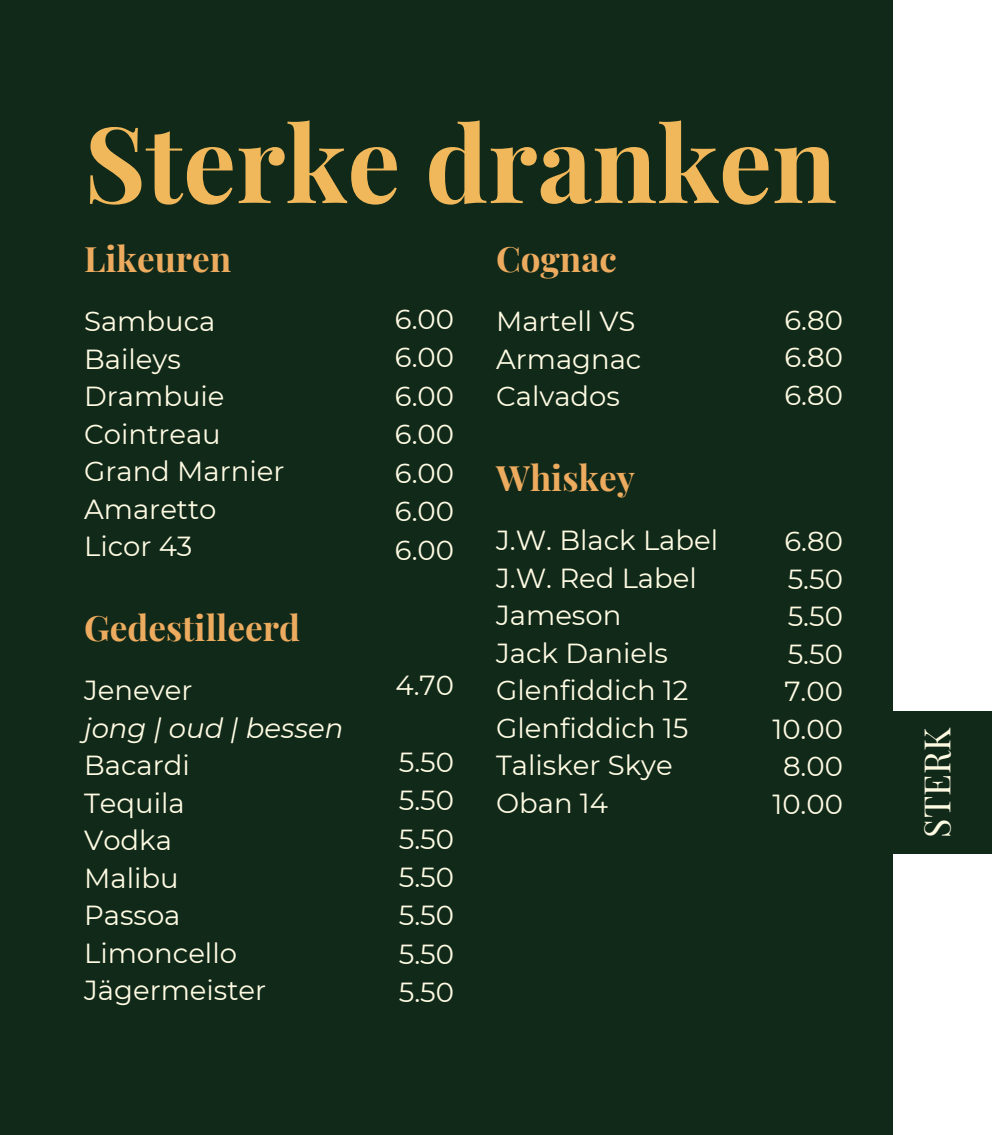
<style>
.page{position:relative;width:992px;height:1135px;background:#fff}
.page>*{position:absolute;margin:0;border:0;box-sizing:border-box;transform-origin:0 0}
.t1{font:700 105.5px "Playfair Display";color:#f0b85b}
.t2{font:35.75px "Playfair Display";color:#fffbe3}
.t3{font:700 35px "Playfair Display";color:#ecab5e}
.t4{font:27.5px "Montserrat";color:#fffbe3}
.t5{font:italic 27.5px "Montserrat";color:#fffbe3}
</style>
<div class="page">
<div style="left:867px;top:711px;width:125px;height:142px;background:#112919"></div>
<div style="left:0;top:0;width:893px;height:1134px;background:#112919"></div>
<h3 class="t1" style="left:84px;top:89px;width:754px">Sterke dranken</h3>
<p class="t3" style="left:84px;top:234px;width:149px">Likeuren</p>
<p class="t4" style="left:84px;top:304px;width:133px">Sambuca</p>
<p class="t4" style="left:84px;top:342px;width:98px">Baileys</p>
<p class="t4" style="left:84px;top:379px;width:142px">Drambuie</p>
<p class="t4" style="left:84px;top:417px;width:138px">Cointreau</p>
<p class="t4" style="left:84px;top:454px;width:202px">Grand Marnier</p>
<p class="t4" style="left:84px;top:492px;width:134px">Amaretto</p>
<h3 class="t4" style="left:84px;top:529px;width:110px">Licor 43</h3>
<p class="t3" style="left:496px;top:234px;width:122px">Cognac</p>
<p class="t4" style="left:496px;top:304px;width:141px">Martell VS</p>
<p class="t4" style="left:496px;top:342px;width:147px">Armagnac</p>
<p class="t4" style="left:496px;top:379px;width:125px">Calvados</p>
<h3 class="t4" style="left:395px;top:302px;width:61px">6.00</h3>
<p class="t4" style="left:395px;top:341px;width:61px">6.00</p>
<p class="t4" style="left:395px;top:379px;width:61px">6.00</p>
<p class="t4" style="left:395px;top:417px;width:61px">6.00</p>
<p class="t4" style="left:395px;top:456px;width:61px">6.00</p>
<h3 class="t4" style="left:395px;top:494px;width:61px">6.00</h3>
<p class="t4" style="left:395px;top:533px;width:61px">6.00</p>
<p class="t4" style="left:784px;top:303px;width:60px">6.80</p>
<p class="t4" style="left:784px;top:341px;width:60px">6.80</p>
<p class="t4" style="left:784px;top:378px;width:60px">6.80</p>
<p class="t3" style="left:496px;top:453px;width:140px">Whiskey</p>
<p class="t4" style="left:496px;top:523px;width:224px">J.W. Black Label</p>
<p class="t4" style="left:496px;top:561px;width:202px">J.W. Red Label</p>
<p class="t4" style="left:496px;top:598px;width:127px">Jameson</p>
<p class="t4" style="left:496px;top:636px;width:173px">Jack Daniels</p>
<p class="t4" style="left:496px;top:673px;width:194px">Glenfiddich 12</p>
<p class="t4" style="left:496px;top:711px;width:194px">Glenfiddich 15</p>
<p class="t4" style="left:496px;top:748px;width:178px">Talisker Skye</p>
<p class="t4" style="left:496px;top:786px;width:113px">Oban 14</p>
<p class="t4" style="left:784px;top:524px;width:60px">6.80</p>
<p class="t4" style="left:788px;top:562px;width:57px">5.50</p>
<p class="t4" style="left:788px;top:599px;width:57px">5.50</p>
<p class="t4" style="left:788px;top:637px;width:57px">5.50</p>
<p class="t4" style="left:784px;top:674px;width:60px">7.00</p>
<p class="t4" style="left:772px;top:712px;width:72px">10.00</p>
<p class="t4" style="left:783px;top:749px;width:61px">8.00</p>
<h2 class="t4" style="left:772px;top:787px;width:72px">10.00</h2>
<p class="t3" style="left:84px;top:603px;width:217px">Gedestilleerd</p>
<p class="t4" style="left:84px;top:673px;width:110px">Jenever</p>
<p class="t5" style="left:84px;top:711px;width:261px">jong | oud | bessen</p>
<p class="t4" style="left:84px;top:748px;width:107px">Bacardi</p>
<p class="t4" style="left:84px;top:786px;width:102px">Tequila</p>
<p class="t4" style="left:84px;top:823px;width:89px">Vodka</p>
<p class="t4" style="left:84px;top:861px;width:96px">Malibu</p>
<p class="t4" style="left:84px;top:898px;width:98px">Passoa</p>
<p class="t4" style="left:84px;top:936px;width:154px">Limoncello</p>
<p class="t4" style="left:84px;top:973px;width:184px">Jägermeister</p>
<p class="t4" style="left:396px;top:668px;width:60px">4.70</p>
<p class="t4" style="left:399px;top:745px;width:57px">5.50</p>
<p class="t4" style="left:399px;top:783px;width:57px">5.50</p>
<p class="t4" style="left:399px;top:821px;width:57px">5.50</p>
<p class="t4" style="left:399px;top:860px;width:57px">5.50</p>
<p class="t4" style="left:399px;top:898px;width:57px">5.50</p>
<p class="t4" style="left:399px;top:937px;width:57px">5.50</p>
<p class="t4" style="left:399px;top:975px;width:57px">5.50</p>
<h1 class="t2" style="left:912px;top:837px;width:111px;rotate:-90deg">STERK</h1>
</div>
